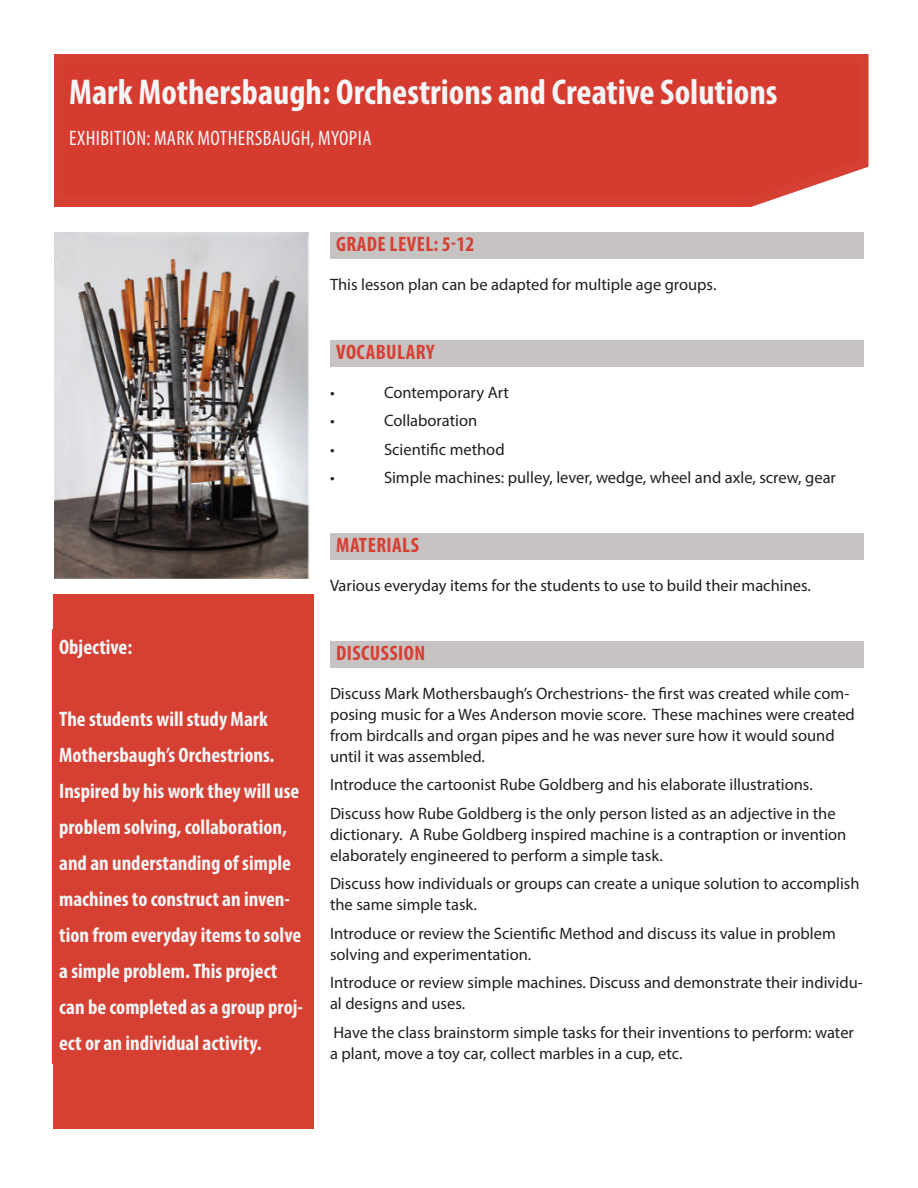
<style>
.page{position:relative;width:918px;height:1188px;background:#fff}
.page>*{position:absolute;margin:0;border:0;box-sizing:border-box;transform-origin:0 0}
.t1{font:700 condensed 36px "Myriad Pro";color:#f4f5f6}
.Objective{font:700 condensed 21px/36px "Myriad Pro";color:#f4f5f6}
.Headings{font:700 condensed 21px "Myriad Pro";letter-spacing:.02em;color:#d64033}
.Subtitle{font:condensed 21px "Myriad Pro";letter-spacing:.02em;color:#f4f5f6}
.t2{font:16.5px/21px "Myriad Pro";color:#231f20}
</style>
<div class="page">
<div style="left:53px;top:594px;width:261px;height:535px;background:#d64033"></div>
<div style="left:54px;top:54px;width:815px;height:153px;background:#d63b30"></div>
<div style="left:330px;top:232px;width:534px;height:27px;background:#c7c3c3"></div>
<div style="left:330px;top:340px;width:534px;height:27px;background:#c7c3c3"></div>
<div style="left:330px;top:533px;width:534px;height:27px;background:#c7c3c3"></div>
<div style="left:330px;top:641px;width:534px;height:27px;background:#c7c3c3"></div>
<div style="left:52px;top:629px;width:258px;height:39px;background:#d64033"></div>
<div style="left:52px;top:665px;width:258px;height:39px;background:#d64033"></div>
<div style="left:52px;top:701px;width:258px;height:363px;background:#d64033"></div>
<img style="left:54px;top:232px;width:256px;height:346px">
<p class="t1" style="left:69px;top:70px;width:710px">Mark Mothersbaugh: Orchestrions and Creative Solutions</p>
<p class="Subtitle" style="left:69px;top:125px;width:304px">EXHIBITION: MARK MOTHERSBAUGH, MYOPIA</p>
<p class="Headings" style="left:336px;top:231px;width:140px">GRADE LEVEL: 5-12</p>
<p class="t2" style="left:330px;top:274px;width:388px">This lesson plan can be adapted for multiple age groups.</p>
<p class="Headings" style="left:336px;top:339px;width:100px">VOCABULARY</p>
<p class="t2" style="left:330px;top:381px;width:6px">•</p>
<p class="t2" style="left:384px;top:381px;width:127px">Contemporary Art</p>
<p class="t2" style="left:330px;top:410px;width:6px">•</p>
<p class="t2" style="left:384px;top:410px;width:95px">Collaboration</p>
<p class="t2" style="left:330px;top:438px;width:6px">•</p>
<p class="t2" style="left:384px;top:438px;width:122px">Scientific method</p>
<p class="t2" style="left:330px;top:467px;width:6px">•</p>
<p class="t2" style="left:384px;top:467px;width:454px">Simple machines: pulley, lever, wedge, wheel and axle, screw, gear</p>
<p class="Objective" style="left:59px;top:628px;width:75px">Objective:</p>
<p class="Objective" style="left:59px;top:700px;width:245px">The students will study Mark<br>Mothersbaugh’s Orchestrions.<br>Inspired by his work they will use problem solving, collaboration, and an understanding of simple machines to construct an inven&shy;tion from everyday items to solve a simple problem. This project can be completed as a group proj&shy;ect or an individual activity.</p>
<p class="Headings" style="left:336px;top:532px;width:84px">MATERIALS</p>
<p class="t2" style="left:330px;top:575px;width:482px">Various everyday items for the students to use to build their machines.</p>
<p class="Headings" style="left:336px;top:639px;width:91px">DISCUSSION</p>
<p class="t2" style="left:330px;top:682px;width:526px">Discuss Mark Mothersbaugh’s Orchestrions- the first was created while com&shy;posing music for a Wes Anderson movie score. These machines were created from birdcalls and organ pipes and he was never sure how it would sound until it was assembled.</p>
<p class="t2" style="left:330px;top:774px;width:484px">Introduce the cartoonist Rube Goldberg and his elaborate illustrations.</p>
<p class="t2" style="left:330px;top:802px;width:518px">Discuss how Rube Goldberg is the only person listed as an adjective in the dictionary. A Rube Goldberg inspired machine is a contraption or invention elaborately engineered to perform a simple task.</p>
<p class="t2" style="left:330px;top:873px;width:531px">Discuss how individuals or groups can create a unique solution to accomplish the same simple task.</p>
<p class="t2" style="left:330px;top:922px;width:507px">Introduce or review the Scientific Method and discuss its value in problem solving and experimentation.</p>
<p class="t2" style="left:330px;top:972px;width:534px">Introduce or review simple machines. Discuss and demonstrate their individu&shy;al designs and uses.</p>
<p class="t2" style="left:330px;top:1021px;width:526px">Have the class brainstorm simple tasks for their inventions to perform: water a plant, move a toy car, collect marbles in a cup, etc.</p>
</div>
